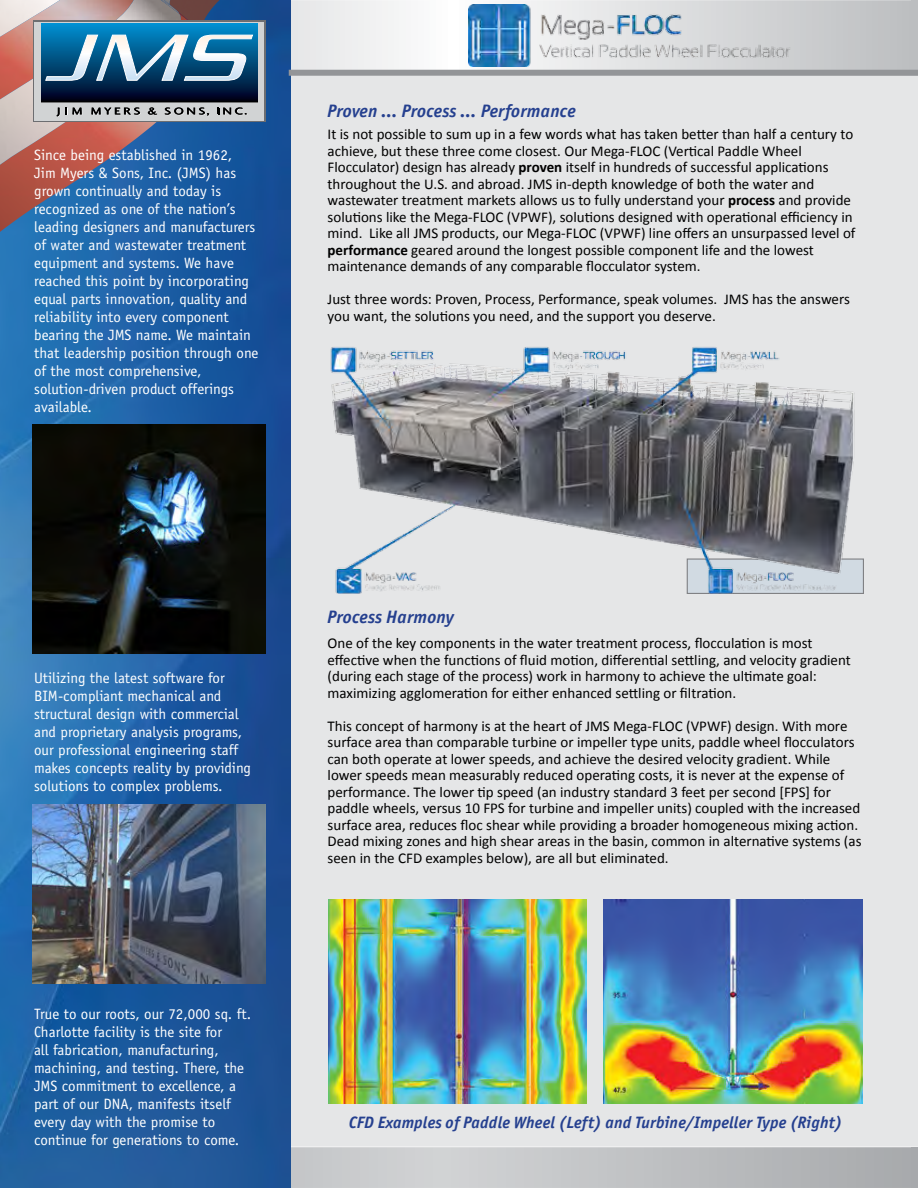
<style>
.page{position:relative;width:918px;height:1188px;background:#fff}
.page>*{position:absolute;margin:0;border:0;box-sizing:border-box;transform-origin:0 0}
.t1{font:italic 700 18px "Officina San ITC";letter-spacing:.01em;color:#25408f}
.t2{font:italic 700 16.5px "Officina San ITC";letter-spacing:.01em;color:#25408f}
.t3{font:15px/16.5px "Calibri";color:#000}
.t4{font:15px/18px "Officina Sans Std";color:#fff}
.s1{font-weight:700}
</style>
<div class="page">
<div style="left:213px;top:36px;width:705px;height:1139px;background:#e5e6e7"></div>
<img style="left:291px;top:0;width:621px;height:70px">
<img style="left:0;top:0;width:291px;height:1188px">
<img style="left:0;top:0;width:227px;height:232px">
<img style="left:187px;top:10px;width:13px;height:10px">
<img style="left:0;top:0;width:187px;height:165px">
<img style="left:161px;top:0;width:18px;height:14px">
<svg style="left:162px;top:0;width:15px;height:10px"></svg>
<img style="left:0;top:0;width:60px;height:37px">
<div style="left:33px;top:20px;width:233px;height:102px;background:linear-gradient(to right,#d1d3d4,#d1d3d4)"></div>
<div style="left:35px;top:22px;width:229px;height:98px;background:#d1d3d4"></div>
<svg style="left:56px;top:107px;width:26px;height:10px"></svg>
<svg style="left:91px;top:107px;width:50px;height:8px"></svg>
<svg style="left:148px;top:107px;width:10px;height:8px"></svg>
<svg style="left:164px;top:107px;width:46px;height:9px"></svg>
<svg style="left:217px;top:107px;width:30px;height:8px"></svg>
<img style="left:41px;top:24px;width:216px;height:78px">
<svg style="left:45px;top:34px;width:209px;height:47px"></svg>
<img style="left:32px;top:805px;width:233px;height:179px">
<img style="left:32px;top:424px;width:233px;height:229px">
<div style="left:912px;top:0;width:6px;height:75px;background:#bcbec0"></div>
<div style="left:912px;top:1147px;width:6px;height:41px;background:#a7a9ac"></div>
<div style="left:289px;top:70px;width:629px;height:6px;background:#939598"></div>
<img style="left:329px;top:900px;width:258px;height:204px">
<img style="left:603px;top:900px;width:259px;height:204px">
<img style="left:468px;top:5px;width:325px;height:62px">
<img style="left:330px;top:347px;width:534px;height:247px">
<p class="t4" style="left:34px;top:146px;width:226px">Since being established in 1962,<br>Jim Myers &amp; Sons, Inc. (JMS) has grown continually and today is recognized as one of the nation’s leading designers and manufacturers of water and wastewater treatment equipment and systems. We have reached this point by incorporating equal parts innovation, quality and reliability into every component bearing the JMS name. We maintain that leadership position through one of the most comprehensive, solution-driven product offerings available.</p>
<p class="t1" style="left:327px;top:100px;width:250px">Proven … Process … Performance</p>
<p class="t3" style="left:328px;top:126px;width:529px">It is not possible to sum up in a few words what has taken better than half a century to achieve, but these three come closest. Our Mega-FLOC (Vertical Paddle Wheel Flocculator) design has already <span class="s1">proven</span> itself in hundreds of successful applications throughout the U.S. and abroad. JMS in-depth knowledge of both the water and wastewater treatment markets allows us to fully understand your <span class="s1">process</span> and provide solutions like the Mega-FLOC (VPWF), solutions designed with operational efficiency in mind. Like all JMS products, our Mega-FLOC (VPWF) line offers an unsurpassed level of <span class="s1">performance</span> geared around the longest possible component life and the lowest maintenance demands of any comparable flocculator system.</p>
<p class="t3" style="left:328px;top:291px;width:524px">Just three words: Proven, Process, Performance, speak volumes. JMS has the answers you want, the solutions you need, and the support you deserve.</p>
<p class="t4" style="left:34px;top:669px;width:218px">Utilizing the latest software for BIM-compliant mechanical and structural design with commercial and proprietary analysis programs, our professional engineering staff makes concepts reality by providing solutions to complex problems.</p>
<p class="t4" style="left:34px;top:1005px;width:219px">True to our roots, our 72,000 sq. ft.<br>Charlotte facility is the site for<br>all fabrication, manufacturing, machining, and testing. There, the JMS commitment to excellence, a part of our DNA, manifests itself every day with the promise to continue for generations to come.</p>
<p class="t1" style="left:327px;top:606px;width:128px">Process Harmony</p>
<p class="t3" style="left:328px;top:635px;width:525px">One of the key components in the water treatment process, flocculation is most effective when the functions of fluid motion, differential settling, and velocity gradient (during each stage of the process) work in harmony to achieve the ultimate goal: maximizing agglomeration for either enhanced settling or filtration.</p>
<p class="t3" style="left:328px;top:717px;width:535px">This concept of harmony is at the heart of JMS Mega-FLOC (VPWF) design. With more surface area than comparable turbine or impeller type units, paddle wheel flocculators can both operate at lower speeds, and achieve the desired velocity gradient. While lower speeds mean measurably reduced operating costs, it is never at the expense of performance. The lower tip speed (an industry standard 3 feet per second [FPS] for paddle wheels, versus 10 FPS for turbine and impeller units) coupled with the increased surface area, reduces floc shear while providing a broader homogeneous mixing action.<br>Dead mixing zones and high shear areas in the basin, common in alternative systems (as seen in the CFD examples below), are all but eliminated.</p>
<p class="t2" style="left:349px;top:1112px;width:495px">CFD Examples of Paddle Wheel (Left) and Turbine/Impeller Type (Right)</p>
</div>
